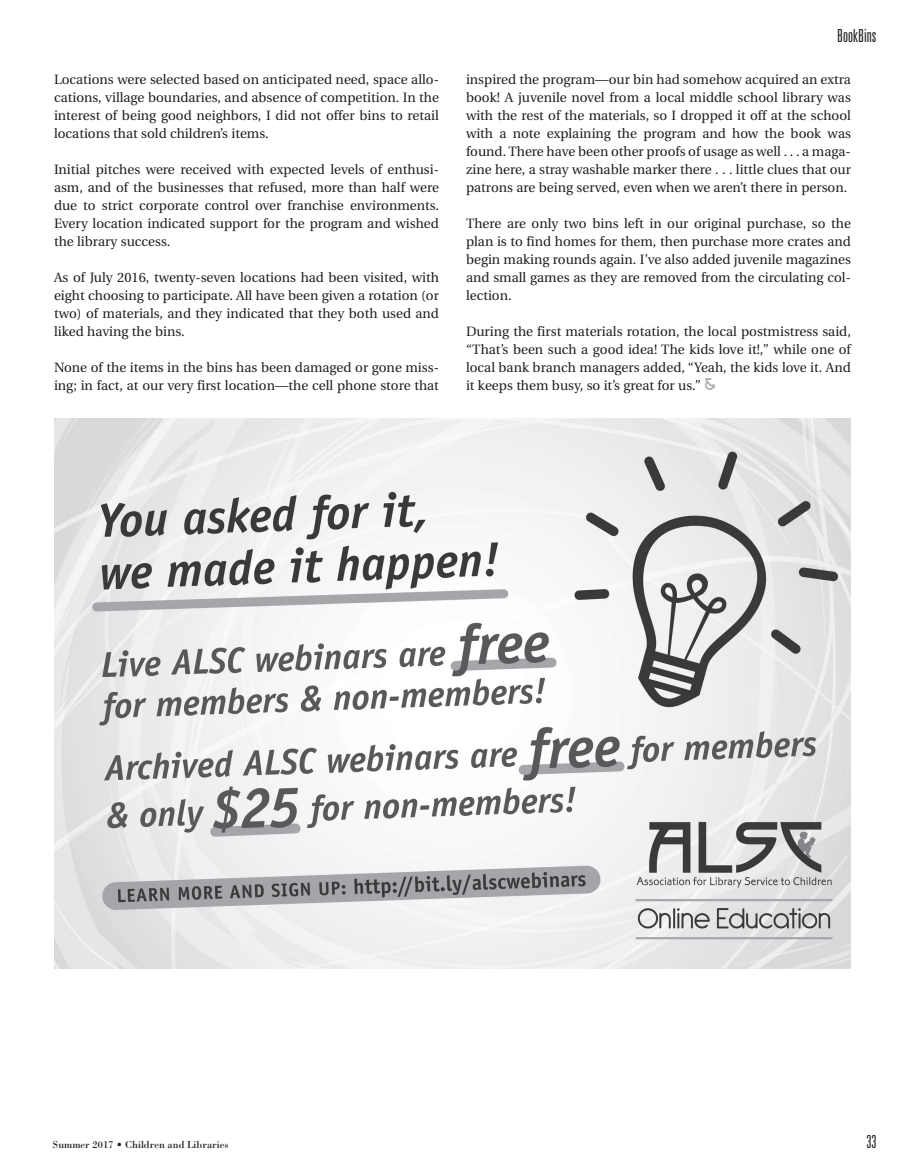
<style>
.page{position:relative;width:905px;height:1175px;background:#fff}
.page>*{position:absolute;margin:0;border:0;box-sizing:border-box;transform-origin:0 0}
.t1{font:300 ultra-condensed 18px "Univers";color:#231f20}
.t2{font:13.5px/18px "Utopia";color:#231f20;text-align:justify}
.t3{font:10.5px "Bodoni";color:#231f20}
.s1{font-family:"P22 Arts And Crafts";font-size:16.5px;color:#a8a9ad}
</style>
<div class="page">
<img style="left:54px;top:418px;width:796px;height:550px">
<p class="t2" style="left:54px;top:71px;width:386px">Locations were selected based on anticipated need, space allo&shy;cations, village boundaries, and absence of competition. In the interest of being good neighbors, I did not offer bins to retail locations that sold children’s items.</p>
<p class="t2" style="left:54px;top:161px;width:386px">Initial pitches were received with expected levels of enthusi&shy;asm, and of the businesses that refused, more than half were due to strict corporate control over franchise environments.<br>Every location indicated support for the program and wished the library success.</p>
<p class="t2" style="left:54px;top:269px;width:386px">As of July 2016, twenty-seven locations had been visited, with eight choosing to participate. All have been given a rotation (or two) of materials, and they indicated that they both used and liked having the bins.</p>
<p class="t2" style="left:54px;top:359px;width:386px">None of the items in the bins has been damaged or gone miss&shy;ing; in fact, at our very first location—the cell phone store that</p>
<h1 class="t1" style="left:837px;top:26px;width:41px">BookBins</h1>
<p class="t2" style="left:466px;top:71px;width:386px">inspired the program—our bin had somehow acquired an extra book! A juvenile novel from a local middle school library was with the rest of the materials, so I dropped it off at the school with a note explaining the program and how the book was found. There have been other proofs of usage as well . . . a maga&shy;zine here, a stray washable marker there . . . little clues that our patrons are being served, even when we aren’t there in person.</p>
<p class="t2" style="left:466px;top:215px;width:386px">There are only two bins left in our original purchase, so the plan is to find homes for them, then purchase more crates and begin making rounds again. I’ve also added juvenile magazines and small games as they are removed from the circulating col&shy;lection.</p>
<p class="t2" style="left:466px;top:323px;width:386px">During the first materials rotation, the local postmistress said, “That’s been such a good idea! The kids love it!,” while one of local bank branch managers added, “Yeah, the kids love it. And it keeps them busy, so it’s great for us.” <span class="s1">&amp;</span></p>
<p class="t3" style="left:52px;top:1138px;width:177px">Summer 2017 • Children and Libraries</p>
<h1 class="t1" style="left:866px;top:1132px;width:11px">33</h1>
</div>
